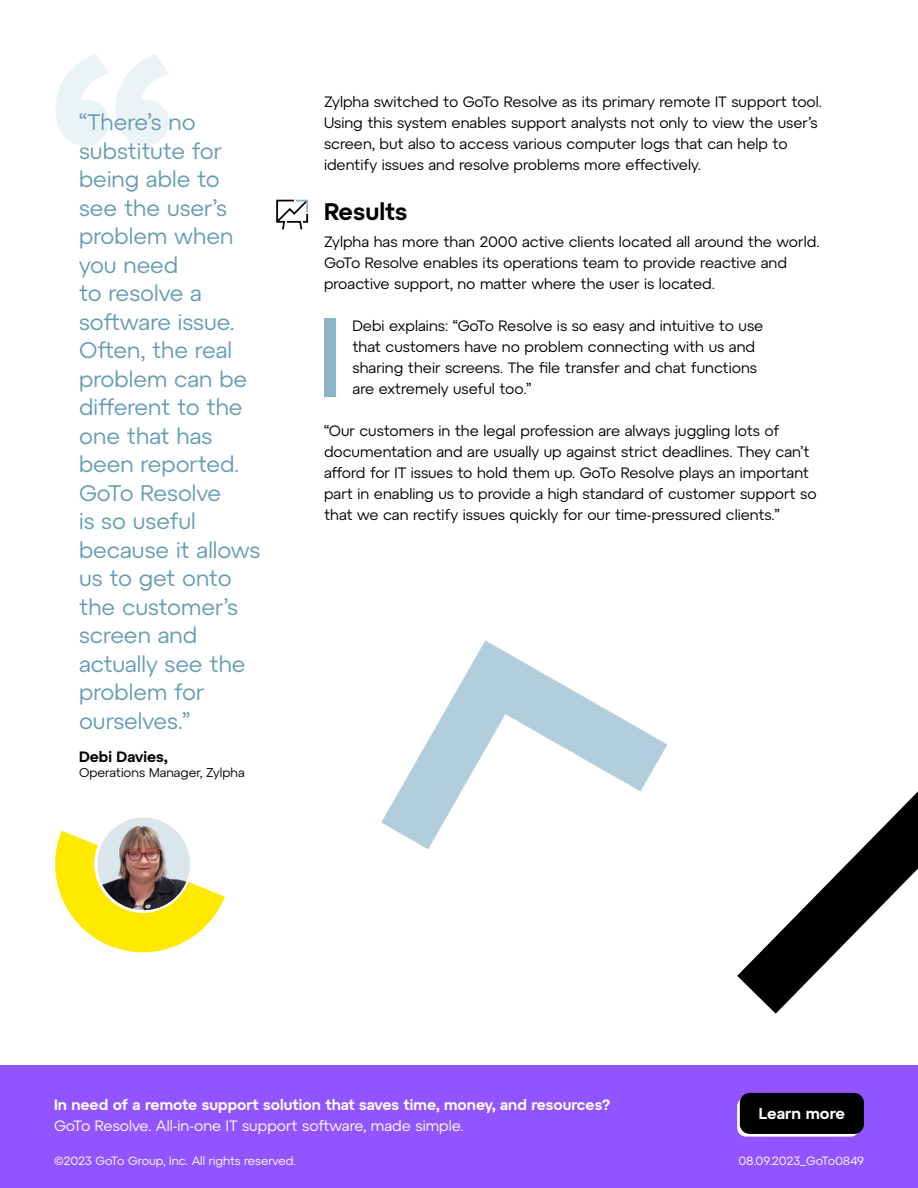
<style>
.page{position:relative;width:918px;height:1188px;background:#fff}
.page>*{position:absolute;margin:0;border:0;box-sizing:border-box;transform-origin:0 0}
.Body_Copy{font:600 24px "Atyp Text";color:#000}
.t1{font:22.5px/28.5px "Atyp Text";color:#639bb6}
.Document_Title_Blue{font:600 15.75px "Atyp Text";color:#fff}
.Body_Copy-2{font:15px/21px "Atyp Text";color:#000}
.Body_Copy-3{font:600 15px "Atyp Text";color:#fff}
.Body_Copy-4{font:15px "Atyp Text";color:#fff}
.t2{font:600 15px "Atyp Text";color:#000}
.t3{font:12.75px "Atyp Text";color:#000}
.Copyright{font:12px "Atyp Text";letter-spacing:-.015em;color:#fff}
</style>
<div class="page">
<svg style="left:737px;top:791px;width:181px;height:223px"></svg>
<svg style="left:56px;top:54px;width:113px;height:92px"></svg>
<svg style="left:276px;top:200px;width:32px;height:30px"></svg>
<div style="left:0;top:1065px;width:918px;height:123px;background:#9254ff"></div>
<div style="left:737px;top:1097px;width:123px;height:40px;background:#fff;border-radius:9px"></div>
<div style="left:741px;top:1094px;width:122px;height:39px;background:#000;border-radius:9px"></div>
<div style="left:740px;top:1093px;width:124px;height:41px;border:2px solid #000;border-radius:9px"></div>
<div style="left:324px;top:318px;width:11px;height:79px;background:#8cb4c8"></div>
<svg style="left:55px;top:831px;width:170px;height:122px"></svg>
<svg style="left:381px;top:640px;width:286px;height:209px"></svg>
<img style="left:97px;top:818px;width:93px;height:92px;border-radius:46px">
<p class="t1" style="left:79px;top:107px;width:170px">“There’s no substitute for being able to see the user’s problem when you need<br>to resolve a software issue.<br>Often, the real problem can be different to the one that has been reported.</p>
<p class="t1" style="left:79px;top:477px;width:183px">GoTo Resolve<br>is so useful because it allows us to get onto the customer’s screen and actually see the problem for ourselves.”</p>
<p class="t2" style="left:79px;top:745px;width:90px">Debi Davies,</p>
<p class="t3" style="left:79px;top:762px;width:167px">Operations Manager, Zylpha</p>
<p class="Body_Copy-2" style="left:324px;top:90px;width:500px">Zylpha switched to GoTo Resolve as its primary remote IT support tool.<br>Using this system enables support analysts not only to view the user’s screen, but also to access various computer logs that can help to identify issues and resolve problems more effectively.</p>
<p class="Body_Copy" style="left:324px;top:193px;width:85px">Results</p>
<p class="Body_Copy-2" style="left:324px;top:230px;width:497px">Zylpha has more than 2000 active clients located all around the world.<br>GoTo Resolve enables its operations team to provide reactive and proactive support, no matter where the user is located.</p>
<p class="Body_Copy-2" style="left:353px;top:314px;width:412px">Debi explains: “GoTo Resolve is so easy and intuitive to use that customers have no problem connecting with us and sharing their screens. The file transfer and chat functions are extremely useful too.”</p>
<p class="Body_Copy-2" style="left:324px;top:419px;width:494px">“Our customers in the legal profession are always juggling lots of documentation and are usually up against strict deadlines. They can’t afford for IT issues to hold them up. GoTo Resolve plays an important part in enabling us to provide a high standard of customer support so that we can rectify issues quickly for our time-pressured clients.”</p>
<p class="Body_Copy-3" style="left:54px;top:1093px;width:558px">In need of a remote support solution that saves time, money, and resources?</p>
<p class="Body_Copy-4" style="left:54px;top:1114px;width:411px">GoTo Resolve. All-in-one IT support software, made simple.</p>
<p class="Document_Title_Blue" style="left:759px;top:1101px;width:88px">Learn more</p>
<p class="Copyright" style="left:54px;top:1152px;width:243px">©2023 GoTo Group, Inc. All rights reserved.</p>
<p class="Copyright" style="left:739px;top:1152px;width:127px">08.09.2023_GoTo0849</p>
</div>
